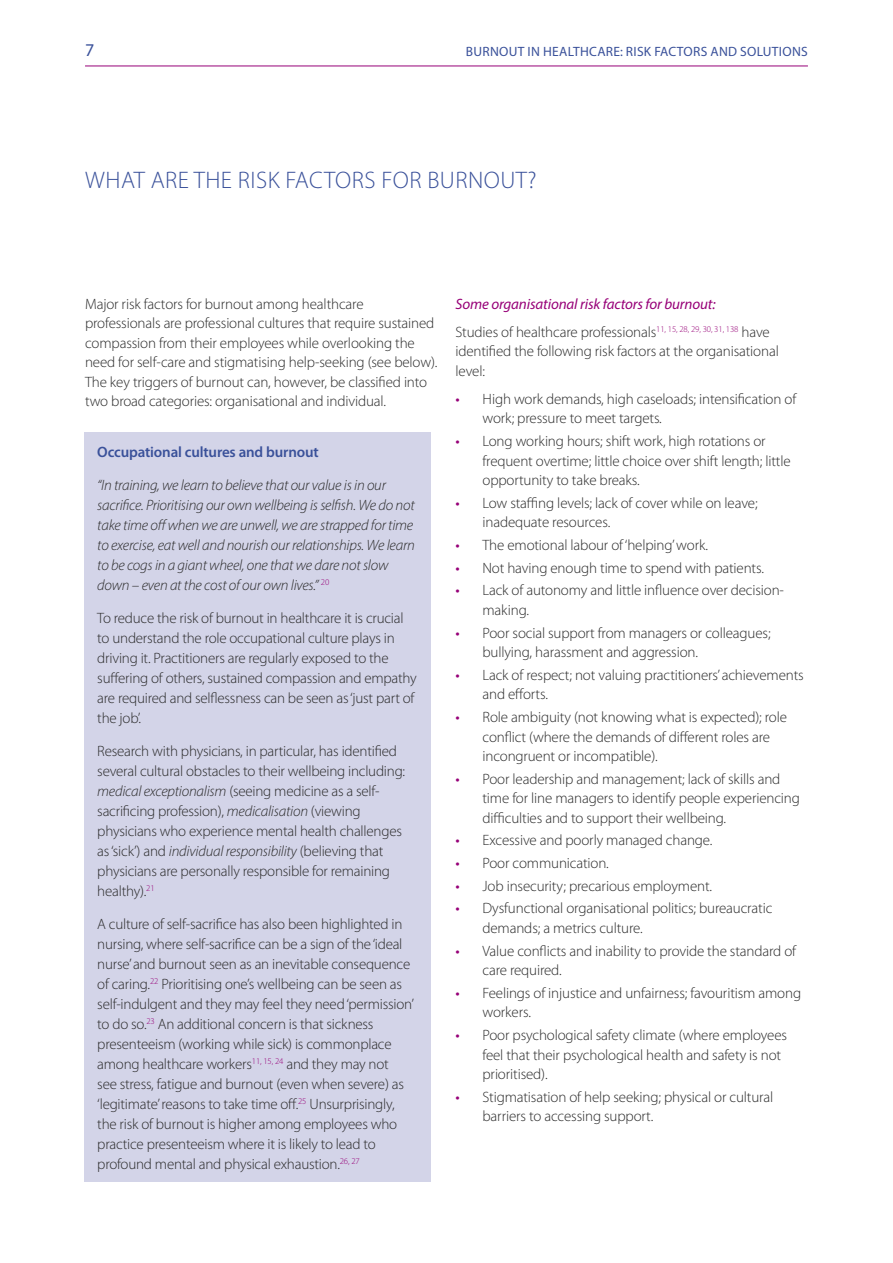
<style>
.page{position:relative;width:893px;height:1263px;background:#fff}
.page>*{position:absolute;margin:0;border:0;box-sizing:border-box;transform-origin:0 0}
.t1{font:300 24px "Myriad Pro";letter-spacing:.02em;color:#3a519a}
.t2{font:18px "Myriad Pro";color:#3a519a}
.t3{font:300 15px/19.5px "Myriad Pro";letter-spacing:-.01em;color:#292929}
.t4{font:italic 300 15px/20.1px "Myriad Pro";letter-spacing:-.015em;color:#292929}
.t5{font:italic 15px "Myriad Pro";letter-spacing:-.01em;color:#970078}
.t6{font:600 15px "Myriad Pro";letter-spacing:-.01em;color:#3a519a}
.t7{font:13.5px "Myriad Pro";letter-spacing:.02em;color:#3a519a}
.s1{font-weight:400;font-style:italic;color:#970078}
.s2{font-style:italic}
</style>
<div class="page">
<hr style="left:85px;top:66px;width:723px;height:1px;background:#970078">
<div style="left:85px;top:433px;width:346px;height:749px;background:#d3d4e8"></div>
<p class="t2" style="left:85px;top:39px;width:11px">7</p>
<p class="t7" style="left:466px;top:43px;width:343px">BURNOUT IN HEALTHCARE: RISK FACTORS AND SOLUTIONS</p>
<p class="t1" style="left:85px;top:166px;width:453px">WHAT ARE THE RISK FACTORS FOR BURNOUT?</p>
<p class="t3" style="left:85px;top:294px;width:354px">Major risk factors for burnout among healthcare professionals are professional cultures that require sustained compassion from their employees while overlooking the need for self-care and stigmatising help-seeking (see below).<br>The key triggers of burnout can, however, be classified into two broad categories: organisational and individual.</p>
<p class="t5" style="left:455px;top:295px;width:262px">Some organisational risk factors for burnout:</p>
<p class="t3" style="left:455px;top:322px;width:325px">Studies of healthcare professionals<sup>11,</sup> <sup>15,</sup> <sup>28,</sup> <sup>29,</sup> <sup>30,</sup> <sup>31,</sup> <sup>138</sup> have identified the following risk factors at the organisational level:</p>
<p class="t3" style="left:482px;top:389px;width:315px;text-indent:-27px"><span class="s1">•</span> High work demands, high caseloads; intensification of work; pressure to meet targets.</p>
<p class="t3" style="left:482px;top:431px;width:310px;text-indent:-27px"><span class="s1">•</span> Long working hours; shift work, high rotations or frequent overtime; little choice over shift length; little opportunity to take breaks.</p>
<p class="t3" style="left:482px;top:493px;width:277px;text-indent:-27px"><span class="s1">•</span> Low staffing levels; lack of cover while on leave; inadequate resources.</p>
<p class="t3" style="left:455px;top:535px;width:254px"><span class="s1">•</span> The emotional labour of ‘helping’ work.</p>
<p class="t3" style="left:455px;top:558px;width:310px"><span class="s1">•</span> Not having enough time to spend with patients.</p>
<p class="t3" style="left:482px;top:580px;width:303px;text-indent:-27px"><span class="s1">•</span> Lack of autonomy and little influence over decision&shy;making.</p>
<p class="t3" style="left:482px;top:623px;width:290px;text-indent:-27px"><span class="s1">•</span> Poor social support from managers or colleagues; bullying, harassment and aggression.</p>
<p class="t3" style="left:482px;top:665px;width:323px;text-indent:-27px"><span class="s1">•</span> Lack of respect; not valuing practitioners’ achievements and efforts.</p>
<p class="t3" style="left:482px;top:707px;width:306px;text-indent:-27px"><span class="s1">•</span> Role ambiguity (not knowing what is expected); role conflict (where the demands of different roles are incongruent or incompatible).</p>
<p class="t3" style="left:482px;top:769px;width:319px;text-indent:-27px"><span class="s1">•</span> Poor leadership and management; lack of skills and time for line managers to identify people experiencing difficulties and to support their wellbeing.</p>
<p class="t3" style="left:455px;top:830px;width:258px"><span class="s1">•</span> Excessive and poorly managed change.</p>
<p class="t3" style="left:455px;top:853px;width:155px"><span class="s1">•</span> Poor communication.</p>
<p class="t3" style="left:455px;top:876px;width:258px"><span class="s1">•</span> Job insecurity; precarious employment.</p>
<p class="t3" style="left:482px;top:898px;width:291px;text-indent:-27px"><span class="s1">•</span> Dysfunctional organisational politics; bureaucratic demands; a metrics culture.</p>
<p class="t3" style="left:482px;top:941px;width:315px;text-indent:-27px"><span class="s1">•</span> Value conflicts and inability to provide the standard of care required.</p>
<p class="t3" style="left:482px;top:983px;width:320px;text-indent:-27px"><span class="s1">•</span> Feelings of injustice and unfairness; favouritism among workers.</p>
<p class="t3" style="left:482px;top:1025px;width:306px;text-indent:-27px"><span class="s1">•</span> Poor psychological safety climate (where employees feel that their psychological health and safety is not prioritised).</p>
<p class="t3" style="left:482px;top:1087px;width:292px;text-indent:-27px"><span class="s1">•</span> Stigmatisation of help seeking; physical or cultural barriers to accessing support.</p>
<p class="t6" style="left:97px;top:442px;width:223px">Occupational cultures and burnout</p>
<p class="t4" style="left:97px;top:474px;width:319px">“In training, we learn to believe that our value is in our sacrifice. Prioritising our own wellbeing is selfish. We do not take time off when we are unwell, we are strapped for time to exercise, eat well and nourish our relationships. We learn to be cogs in a giant wheel, one that we dare not slow down – even at the cost of our own lives.” <sup>20</sup></p>
<p class="t3" style="left:97px;top:607px;width:321px;line-height:20.1px">To reduce the risk of burnout in healthcare it is crucial to understand the role occupational culture plays in driving it. Practitioners are regularly exposed to the suffering of others, sustained compassion and empathy are required and selflessness can be seen as ‘just part of the job’.</p>
<p class="t3" style="left:97px;top:740px;width:309px;line-height:20.1px">Research with physicians, in particular, has identified several cultural obstacles to their wellbeing including: <span class="s2">medical exceptionalism</span> (seeing medicine as a self&shy;sacrificing profession), <span class="s2">medicalisation</span> (viewing physicians who experience mental health challenges as ‘sick’) and <span class="s2">individual responsibility</span> (believing that physicians are personally responsible for remaining healthy).<sup>21</sup></p>
<p class="t3" style="left:97px;top:914px;width:318px;line-height:20.1px">A culture of self-sacrifice has also been highlighted in nursing, where self-sacrifice can be a sign of the ‘ideal nurse’ and burnout seen as an inevitable consequence of caring.<sup>22</sup> Prioritising one’s wellbeing can be seen as self-indulgent and they may feel they need ‘permission’ to do so.<sup>23</sup> An additional concern is that sickness presenteeism (working while sick) is commonplace among healthcare workers<sup>11,</sup> <sup>15,</sup> <sup>24</sup> and they may not<br>see stress, fatigue and burnout (even when severe) as ‘legitimate’ reasons to take time off.<sup>25</sup> Unsurprisingly, the risk of burnout is higher among employees who practice presenteeism where it is likely to lead to profound mental and physical exhaustion.<sup>26,</sup> <sup>27</sup></p>
</div>
